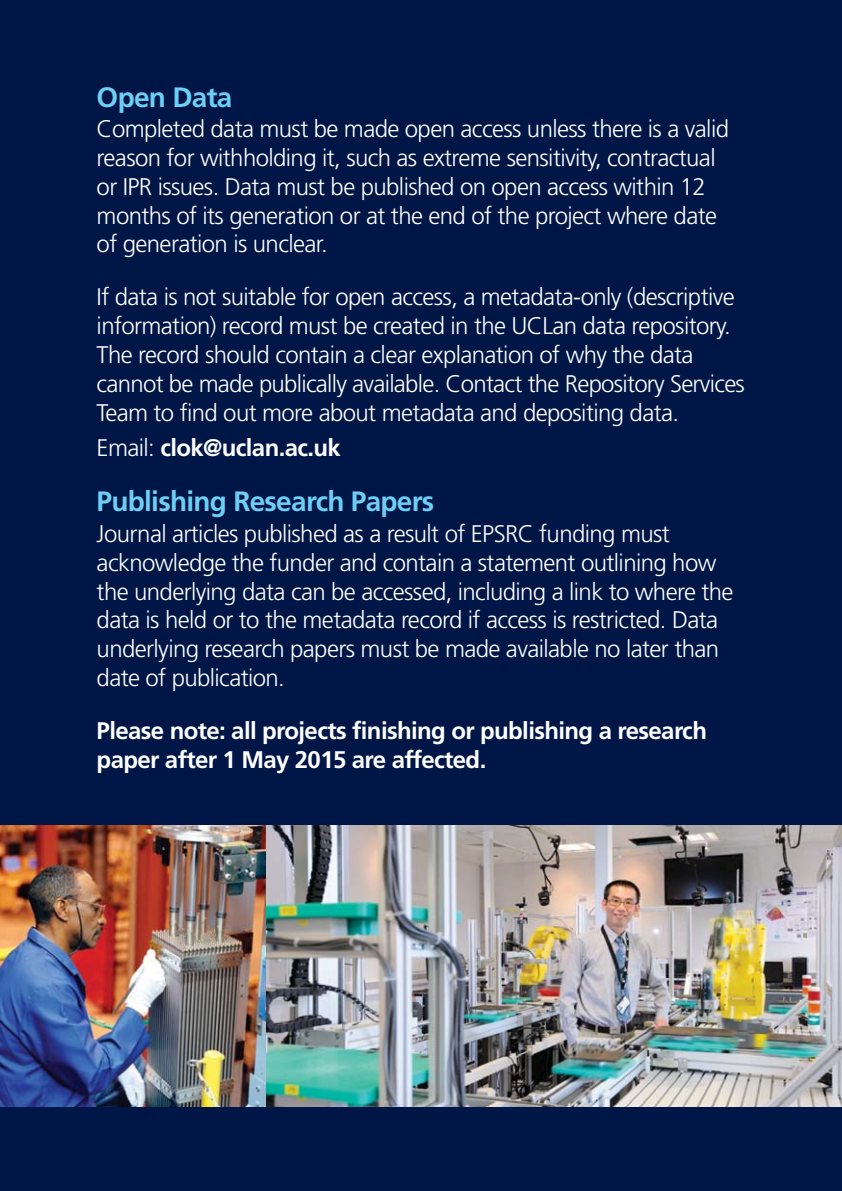
<style>
.page{position:relative;width:842px;height:1191px;background:#001647}
.page>*{position:absolute;margin:0;border:0;box-sizing:border-box;transform-origin:0 0}
.t1{font:700 28px "Frutiger";letter-spacing:-.025em;color:#6dcff6}
.t2{font:300 24px/28.8px "Frutiger";letter-spacing:-.025em;color:#fff}
.t3{font:700 24px/28.8px "Frutiger";letter-spacing:-.025em;color:#fff}
.s1{font-weight:300}
</style>
<div class="page">
<img style="left:0;top:825px;width:266px;height:282px">
<img style="left:266px;top:825px;width:576px;height:282px">
<p class="t1" style="left:97px;top:86px;width:137px">Open Data</p>
<p class="t2" style="left:97px;top:116px;width:634px">Completed data must be made open access unless there is a valid reason for withholding it, such as extreme sensitivity, contractual or IPR issues. Data must be published on open access within 12 months of its generation or at the end of the project where date of generation is unclear.</p>
<p class="t2" style="left:97px;top:284px;width:650px">If data is not suitable for open access, a metadata-only (descriptive information) record must be created in the UCLan data repository.<br>The record should contain a clear explanation of why the data cannot be made publically available. Contact the Repository Services Team to find out more about metadata and depositing data.</p>
<p class="t3" style="left:97px;top:435px;width:246px"><span class="s1">Email:</span> clok@uclan.ac.uk</p>
<p class="t1" style="left:97px;top:490px;width:339px">Publishing Research Papers</p>
<p class="t2" style="left:97px;top:521px;width:638px">Journal articles published as a result of EPSRC funding must acknowledge the funder and contain a statement outlining how the underlying data can be accessed, including a link to where the data is held or to the metadata record if access is restricted. Data underlying research papers must be made available no later than date of publication.</p>
<p class="t3" style="left:97px;top:718px;width:612px">Please note: all projects finishing or publishing a research paper after 1 May 2015 are affected.</p>
</div>
